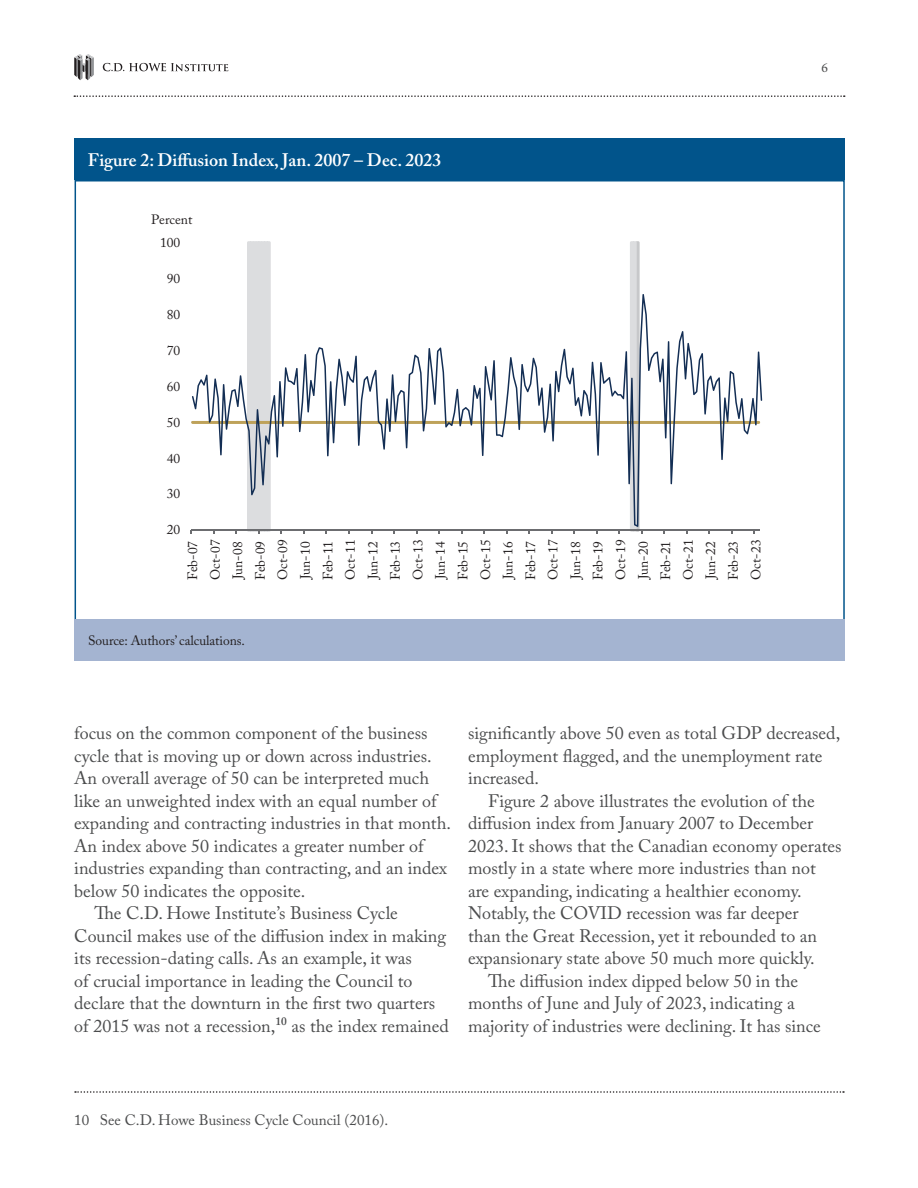
<style>
.page{position:relative;width:918px;height:1188px;background:#fff}
.page>*{position:absolute;margin:0;border:0;box-sizing:border-box;transform-origin:0 0}
.Body_Copy{font:18px/22.5px "Adobe Caslon Pro";color:#4b4c4d}
.Table_Header{font:600 18px "Adobe Caslon Pro";color:#fff}
.foot_note_2{font:15px "Adobe Caslon Pro";color:#4b4c4d}
.table_foot_note{font:13.5px/22.5px "Adobe Caslon Pro";color:#231f20}
.t1{font:13.5px "Minion Pro";color:#4b4c4d}
</style>
<div class="page">
<svg style="left:74px;top:95px;width:771px;height:2px"></svg>
<svg style="left:74px;top:54px;width:20px;height:26px"></svg>
<svg style="left:103px;top:63px;width:125px;height:8px"></svg>
<svg style="left:75px;top:1091px;width:769px;height:2px"></svg>
<div style="left:75px;top:180px;width:770px;height:441px;background:#fff;border:2px solid #01548b"></div>
<div style="left:74px;top:138px;width:771px;height:42px;background:#01548b"></div>
<div style="left:75px;top:620px;width:770px;height:42px;background:#a4b4d1"></div>
<svg style="left:191px;top:241px;width:569px;height:293px"></svg>
<p class="Table_Header" style="left:88px;top:149px;width:355px">Figure 2: Diffusion Index, Jan. 2007 – Dec. 2023</p>
<p class="table_foot_note" style="left:151px;top:208px;width:43px">Percent</p>
<p class="table_foot_note" style="left:160px;top:231px;width:22px">100</p>
<p class="table_foot_note" style="left:167px;top:267px;width:15px">90</p>
<p class="table_foot_note" style="left:167px;top:303px;width:15px">80</p>
<p class="table_foot_note" style="left:167px;top:339px;width:15px">70</p>
<p class="table_foot_note" style="left:167px;top:375px;width:15px">60</p>
<p class="table_foot_note" style="left:167px;top:411px;width:15px">50</p>
<p class="table_foot_note" style="left:167px;top:447px;width:15px">40</p>
<p class="table_foot_note" style="left:167px;top:483px;width:15px">30</p>
<p class="table_foot_note" style="left:167px;top:519px;width:15px">20</p>
<p class="table_foot_note" style="left:181px;top:580px;width:42px;rotate:-90deg">Feb-07<br>Oct-07<br>Jun-08<br>Feb-09<br>Oct-09<br>Jun-10<br>Feb-11<br>Oct-11<br>Jun-12<br>Feb-13<br>Oct-13<br>Jun-14<br>Feb-15<br>Oct-15<br>Jun-16<br>Feb-17<br>Oct-17<br>Jun-18<br>Feb-19<br>Oct-19<br>Jun-20<br>Feb-21<br>Oct-21<br>Jun-22<br>Feb-23<br>Oct-23</p>
<p class="table_foot_note" style="left:88px;top:630px;width:158px">Source: Authors’ calculations.</p>
<p class="t1" style="left:822px;top:59px;width:8px">6</p>
<p class="Body_Copy" style="left:74px;top:722px;width:378px">focus on the common component of the business cycle that is moving up or down across industries.<br>An overall average of 50 can be interpreted much like an unweighted index with an equal number of expanding and contracting industries in that month.<br>An index above 50 indicates a greater number of industries expanding than contracting, and an index below 50 indicates the opposite.</p>
<p class="Body_Copy" style="left:74px;top:902px;width:376px;text-indent:20px">The C.D. Howe Institute’s Business Cycle Council makes use of the diffusion index in making its recession-dating calls. As an example, it was<br>of crucial importance in leading the Council to declare that the downturn in the first two quarters of 2015 was not a recession,<sup>10</sup> as the index remained</p>
<p class="Body_Copy" style="left:468px;top:722px;width:374px">significantly above 50 even as total GDP decreased, employment flagged, and the unemployment rate increased.</p>
<p class="Body_Copy" style="left:468px;top:789px;width:375px;text-indent:20px">Figure 2 above illustrates the evolution of the diffusion index from January 2007 to December 2023. It shows that the Canadian economy operates mostly in a state where more industries than not are expanding, indicating a healthier economy.<br>Notably, the COVID recession was far deeper<br>than the Great Recession, yet it rebounded to an expansionary state above 50 much more quickly.</p>
<p class="Body_Copy" style="left:468px;top:969px;width:354px;text-indent:20px">The diffusion index dipped below 50 in the months of June and July of 2023, indicating a majority of industries were declining. It has since</p>
<p class="foot_note_2" style="left:74px;top:1111px;width:316px">10 See C.D. Howe Business Cycle Council (2016).</p>
</div>
